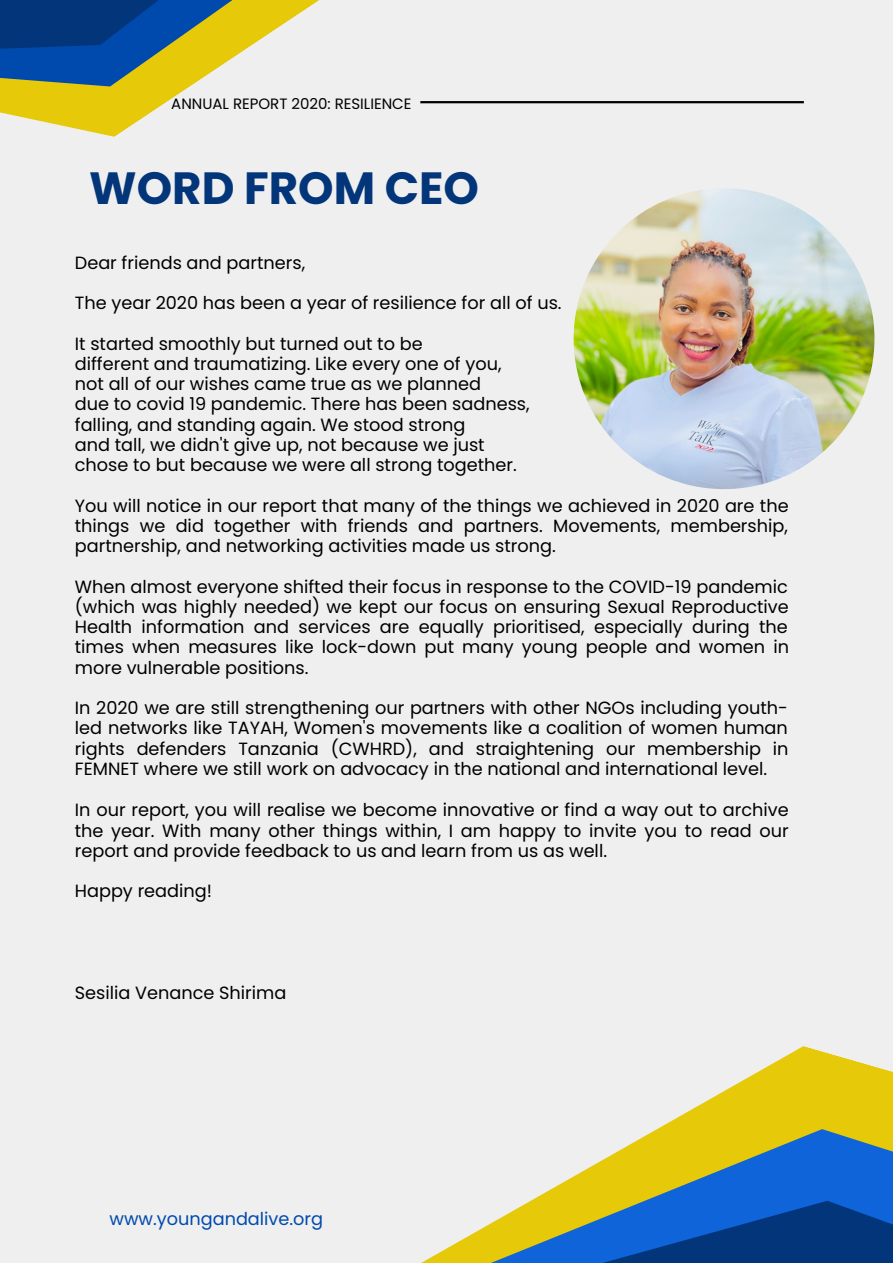
<style>
.page{position:relative;width:893px;height:1264px;background:#fff}
.page>*{position:absolute;margin:0;border:0;box-sizing:border-box;transform-origin:0 0}
.t1{font:700 45.15px "Poppins";color:#023579}
.t2{font:17.7px/20.2px "Poppins";color:#000;text-align:justify}
.t3{font:17.7px "Poppins";color:#004aad}
.t4{font:15px "Poppins";color:#000}
</style>
<div class="page">
<div style="left:0;top:0;width:892px;height:1262px;background:#efefef"></div>
<svg style="left:423px;top:1058px;width:469px;height:204px"></svg>
<svg style="left:0;top:0;width:483px;height:137px"></svg>
<hr style="left:420px;top:101px;width:383px;height:2px;background:#000">
<img style="left:573px;top:188px;width:301px;height:301px;border-radius:50%">
<p class="t4" style="left:171px;top:93px;width:242px">ANNUAL REPORT 2020: RESILIENCE</p>
<h1 class="t1" style="left:89px;top:157px;width:391px">WORD FROM CEO</h1>
<p class="t2" style="left:75px;top:252px;width:232px">Dear friends and partners,</p>
<p class="t2" style="left:75px;top:293px;width:488px">The year 2020 has been a year of resilience for all of us.</p>
<p class="t2" style="left:75px;top:333px;width:456px;text-align:left">It started smoothly but turned out to be<br>different and traumatizing. Like every one of you, not all of our wishes came true as we planned<br>due to covid 19 pandemic. There has been sadness, falling, and standing again. We stood strong<br>and tall, we didn't give up, not because we just chose to but because we were all strong together.</p>
<p class="t2" style="left:75px;top:495px;width:715px">You will notice in our report that many of the things we achieved in 2020 are the things we did together with friends and partners. Movements, membership, partnership, and networking activities made us strong.</p>
<p class="t2" style="left:75px;top:576px;width:715px">When almost everyone shifted their focus in response to the COVID-19 pandemic (which was highly needed) we kept our focus on ensuring Sexual Reproductive Health information and services are equally prioritised, especially during the times when measures like lock-down put many young people and women in more vulnerable positions.</p>
<p class="t2" style="left:75px;top:697px;width:715px">In 2020 we are still strengthening our partners with other NGOs including youth&shy;led networks like TAYAH, Women's movements like a coalition of women human rights defenders Tanzania (CWHRD), and straightening our membership in FEMNET where we still work on advocacy in the national and international level.</p>
<p class="t2" style="left:75px;top:800px;width:715px">In our report, you will realise we become innovative or find a way out to archive the year. With many other things within, I am happy to invite you to read our report and provide feedback to us and learn from us as well.</p>
<p class="t2" style="left:75px;top:881px;width:139px">Happy reading!</p>
<p class="t2" style="left:75px;top:982px;width:213px">Sesilia Venance Shirima</p>
<p class="t3" style="left:109px;top:1206px;width:215px">www.youngandalive.org</p>
</div>
